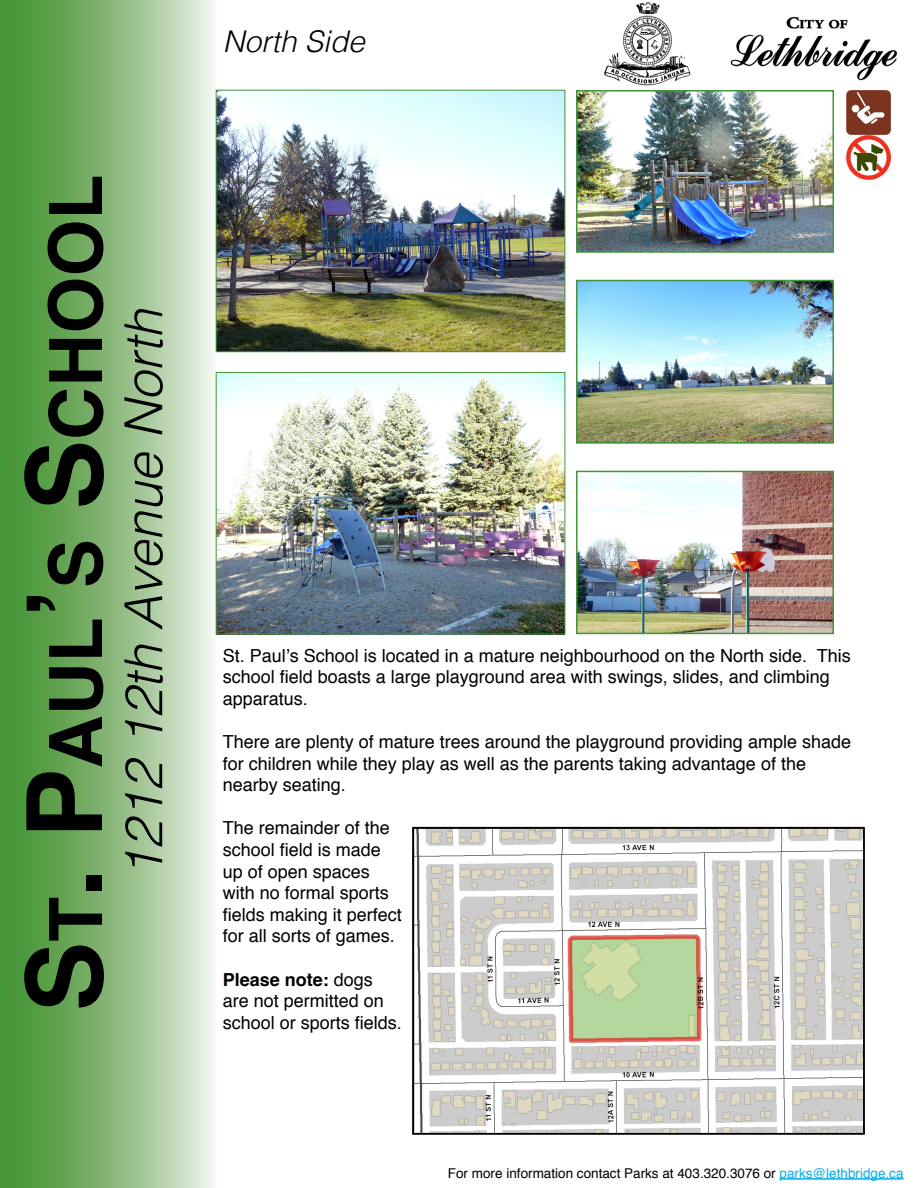
<style>
.page{position:relative;width:918px;height:1188px;background:#fff}
.page>*{position:absolute;margin:0;border:0;box-sizing:border-box;transform-origin:0 0}
.t1{font:700 73.5px "Helvetica";color:#000}
.t2{font:italic 300 52.5px "Helvetica";color:#000}
.t3{font:italic 300 30px "Helvetica";color:#000}
.t4{font:18px/21.6px "Helvetica";color:#000}
.t5{font:13.5px "Helvetica";color:#000}
.s1{font-size:105px}
.s2{font-weight:700}
.s3{color:#00aeef}
</style>
<div class="page">
<svg style="left:1px;top:1px;width:212px;height:1186px;background:#8bba7e"></svg>
<img style="left:604px;top:2px;width:294px;height:84px">
<hr style="left:780px;top:1178px;width:124px;height:2px;background:#00aeef">
<img style="left:579px;top:93px;width:252px;height:157px">
<div style="left:576px;top:90px;width:258px;height:163px;border:2px solid #439539"></div>
<img style="left:579px;top:283px;width:252px;height:158px">
<div style="left:576px;top:280px;width:258px;height:164px;border:2px solid #439539"></div>
<img style="left:579px;top:474px;width:252px;height:157px">
<div style="left:576px;top:471px;width:258px;height:163px;border:2px solid #439539"></div>
<img style="left:218px;top:92px;width:345px;height:258px">
<div style="left:216px;top:90px;width:349px;height:262px;border:1px solid #439539"></div>
<img style="left:218px;top:374px;width:345px;height:258px">
<div style="left:216px;top:372px;width:349px;height:262px;border:1px solid #439539"></div>
<img style="left:415px;top:830px;width:447px;height:302px">
<div style="left:412px;top:827px;width:453px;height:308px;border:2px solid #000"></div>
<img style="left:846px;top:90px;width:45px;height:90px">
<h1 class="t1" style="left:17px;top:1012px;width:839px;rotate:-90deg"><span class="s1">S</span>t<span class="s1">. P</span>aul<span class="s1">’</span>s <span class="s1">S</span>chool</h1>
<h2 class="t2" style="left:111px;top:879px;width:571px;rotate:-90deg">1212 12th Avenue North</h2>
<h3 class="t3" style="left:223px;top:23px;width:144px">North Side</h3>
<p class="t4" style="left:223px;top:645px;width:630px">St. Paul’s School is located in a mature neighbourhood on the North side. This school field boasts a large playground area with swings, slides, and climbing apparatus.</p>
<p class="t4" style="left:223px;top:731px;width:630px">There are plenty of mature trees around the playground providing ample shade for children while they play as well as the parents taking advantage of the nearby seating.</p>
<p class="t4" style="left:223px;top:818px;width:181px">The remainder of the school field is made up of open spaces with no formal sports fields making it perfect for all sorts of games.</p>
<p class="t4" style="left:223px;top:969px;width:181px"><span class="s2">Please note:</span> dogs are not permitted on school or sports fields.</p>
<p class="t5" style="left:448px;top:1163px;width:457px">For more information contact Parks at 403.320.3076 or <span class="s3">parks@lethbridge.ca</span></p>
</div>
